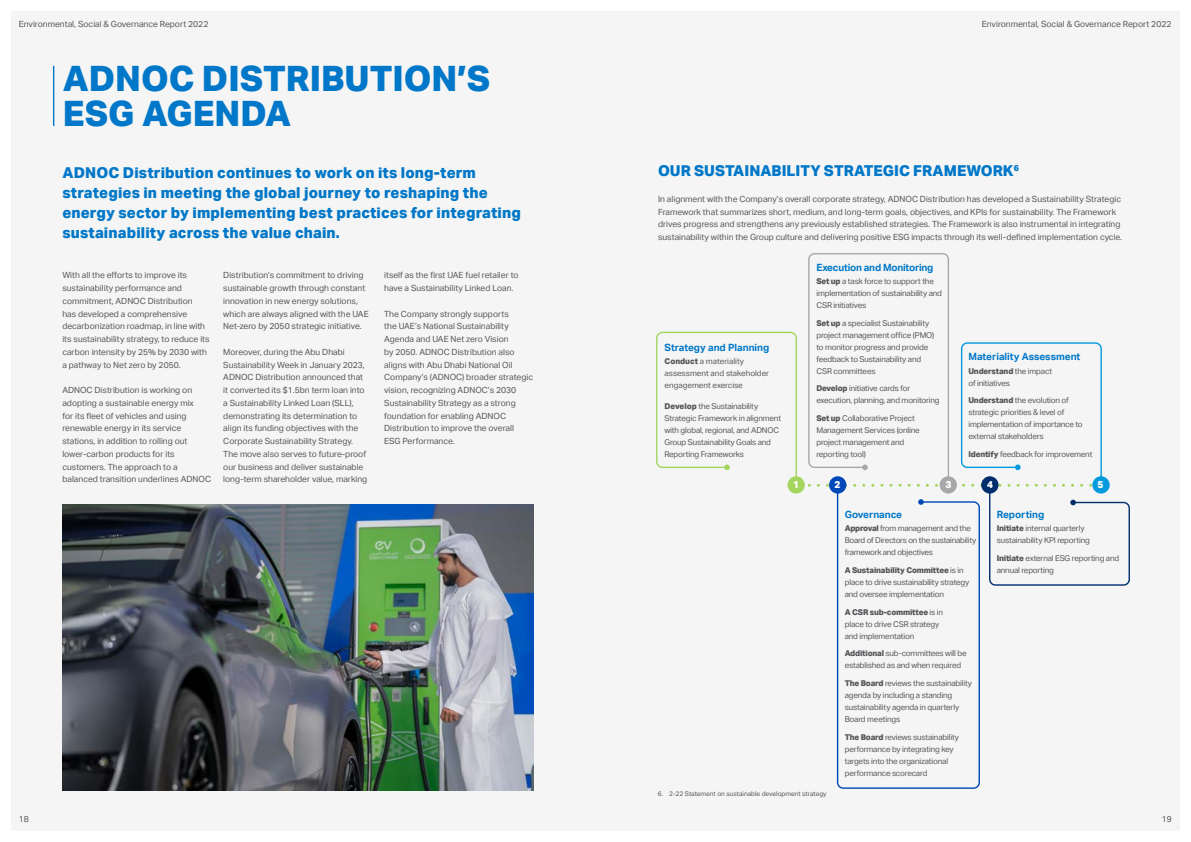
<style>
.page{position:relative;width:1191px;height:842px;background:#fff}
.page>*{position:absolute;margin:0;border:0;box-sizing:border-box;transform-origin:0 0}
.t1{font:800 35px/35px "ADNOC Sans";color:#0077c8}
.t2{font:800 15px/20px "ADNOC Sans";letter-spacing:.01em;color:#0077c8}
.t3{font:700 10px "ADNOC Sans";color:#0077c8}
.t4{font:700 10px "ADNOC Sans";letter-spacing:-.02em;color:#0077c8}
.t5{font:800 10px "ADNOC Sans";color:#fff}
.t6{font:8.5px/12.8px "ADNOC Sans";color:#54565a}
.t7{font:8px/12px "ADNOC Sans";letter-spacing:-.02em;color:#54565a}
.t8{font:8px/12px "ADNOC Sans";color:#54565a}
.t9{font:6.5px "ADNOC Sans";color:#54565a}
.s1{font-weight:800}
</style>
<div class="page">
<div style="left:11px;top:11px;width:1168px;height:820px;background:#f4f5f4"></div>
<hr style="left:53px;top:66px;width:1px;height:60px;background:#0077c8">
<img style="left:62px;top:504px;width:471px;height:287px">
<svg style="left:836px;top:586px;width:144px;height:203px"></svg>
<svg style="left:656px;top:253px;width:474px;height:333px"></svg>
<div style="left:981px;top:476px;width:17px;height:18px;background:#002e6d;border-radius:50%"></div>
<p class="t6" style="left:19px;top:18px;width:191px">Environmental, Social &amp; Governance Report 2022</p>
<p class="t6" style="left:981px;top:18px;width:191px">Environmental, Social &amp; Governance Report 2022</p>
<h1 class="t1" style="left:63px;top:61px;width:429px">ADNOC DISTRIBUTION’S<br>ESG AGENDA</h1>
<h2 class="t2" style="left:62px;top:163px;width:460px">ADNOC Distribution continues to work on its long-term strategies in meeting the global journey to reshaping the energy sector by implementing best practices for integrating sustainability across the value chain.</h2>
<h2 class="t2" style="left:658px;top:161px;width:362px">OUR SUSTAINABILITY STRATEGIC FRAMEWORK<sup>6</sup></h2>
<p class="t6" style="left:658px;top:192px;width:465px">In alignment with the Company’s overall corporate strategy, ADNOC Distribution has developed a Sustainability Strategic Framework that summarizes short, medium, and long-term goals, objectives, and KPIs for sustainability. The Framework drives progress and strengthens any previously established strategies. The Framework is also instrumental in integrating sustainability within the Group culture and delivering positive ESG impacts through its well-defined implementation cycle.</p>
<p class="t6" style="left:62px;top:269px;width:149px">With all the efforts to improve its sustainability performance and commitment, ADNOC Distribution<br>has developed a comprehensive decarbonization roadmap, in line with its sustainability strategy, to reduce its carbon intensity by 25% by 2030 with a pathway to Net zero by 2050.</p>
<p class="t6" style="left:62px;top:384px;width:150px">ADNOC Distribution is working on adopting a sustainable energy mix<br>for its fleet of vehicles and using renewable energy in its service stations, in addition to rolling out lower-carbon products for its customers. The approach to a balanced transition underlines ADNOC</p>
<p class="t6" style="left:223px;top:269px;width:147px">Distribution’s commitment to driving sustainable growth through constant innovation in new energy solutions, which are always aligned with the UAE Net-zero by 2050 strategic initiative.</p>
<p class="t6" style="left:223px;top:345px;width:145px">Moreover, during the Abu Dhabi Sustainability Week in January 2023, ADNOC Distribution announced that it converted its $1.5bn term loan into a Sustainability Linked Loan (SLL), demonstrating its determination to align its funding objectives with the Corporate Sustainability Strategy.<br>The move also serves to future-proof our business and deliver sustainable long-term shareholder value, marking</p>
<p class="t6" style="left:384px;top:269px;width:136px">itself as the first UAE fuel retailer to have a Sustainability Linked Loan.</p>
<p class="t6" style="left:384px;top:307px;width:150px">The Company strongly supports<br>the UAE’s National Sustainability<br>Agenda and UAE Net zero Vision<br>by 2050. ADNOC Distribution also aligns with Abu Dhabi National Oil<br>Company’s (ADNOC) broader strategic vision, recognizing ADNOC’s 2030<br>Sustainability Strategy as a strong foundation for enabling ADNOC<br>Distribution to improve the overall<br>ESG Performance.</p>
<p class="t3" style="left:664px;top:342px;width:106px">Strategy and Planning</p>
<p class="t8" style="left:664px;top:355px;width:106px"><span class="s1">Conduct</span> a materiality assessment and stakeholder engagement exercise</p>
<p class="t7" style="left:664px;top:400px;width:118px"><span class="s1">Develop</span> the Sustainability<br>Strategic Framework in alignment with global, regional, and ADNOC<br>Group Sustainability Goals and<br>Reporting Frameworks</p>
<p class="t4" style="left:816px;top:261px;width:119px">Execution and Monitoring</p>
<p class="t7" style="left:816px;top:275px;width:127px"><span class="s1">Set up</span> a task force to support the implementation of sustainability and<br>CSR initiatives</p>
<p class="t7" style="left:816px;top:317px;width:119px"><span class="s1">Set up</span> a specialist Sustainability project management office (PMO) to monitor progress and provide feedback to Sustainability and<br>CSR committees</p>
<p class="t7" style="left:816px;top:382px;width:125px"><span class="s1">Develop</span> initiative cards for execution, planning, and monitoring</p>
<p class="t7" style="left:816px;top:412px;width:105px"><span class="s1">Set up</span> Collaborative Project<br>Management Services (online project management and reporting tool)</p>
<p class="t3" style="left:968px;top:351px;width:113px">Materiality Assessment</p>
<p class="t7" style="left:968px;top:365px;width:85px"><span class="s1">Understand</span> the impact of initiatives</p>
<p class="t7" style="left:968px;top:394px;width:116px"><span class="s1">Understand</span> the evolution of strategic priorities &amp; level of implementation of importance to external stakeholders</p>
<p class="t7" style="left:968px;top:448px;width:126px"><span class="s1">Identify</span> feedback for improvement</p>
<p class="t5" style="left:793px;top:479px;width:7px">1</p>
<p class="t5" style="left:834px;top:479px;width:7px">2</p>
<p class="t5" style="left:945px;top:479px;width:7px">3</p>
<p class="t5" style="left:987px;top:479px;width:7px">4</p>
<p class="t5" style="left:1097px;top:479px;width:7px">5</p>
<p class="t3" style="left:844px;top:509px;width:59px">Governance</p>
<p class="t3" style="left:996px;top:509px;width:49px">Reporting</p>
<p class="t7" style="left:844px;top:523px;width:133px"><span class="s1">Approval</span> from management and the<br>Board of Directors on the sustainability framework and objectives</p>
<p class="t7" style="left:844px;top:564px;width:126px"><span class="s1">A Sustainability Committee</span> is in place to drive sustainability strategy and oversee implementation</p>
<p class="t7" style="left:844px;top:606px;width:100px"><span class="s1">A CSR sub-committee</span> is in place to drive CSR strategy and implementation</p>
<p class="t7" style="left:844px;top:648px;width:123px"><span class="s1">Additional</span> sub-committees will be established as and when required</p>
<p class="t7" style="left:844px;top:677px;width:129px"><span class="s1">The Board</span> reviews the sustainability agenda by including a standing sustainability agenda in quarterly<br>Board meetings</p>
<p class="t7" style="left:844px;top:731px;width:116px"><span class="s1">The Board</span> reviews sustainability performance by integrating key targets into the organizational performance scorecard</p>
<p class="t7" style="left:996px;top:523px;width:95px"><span class="s1">Initiate</span> internal quarterly sustainability KPI reporting</p>
<p class="t7" style="left:996px;top:552px;width:124px"><span class="s1">Initiate</span> external ESG reporting and annual reporting</p>
<p class="t9" style="left:658px;top:789px;width:170px">6. 2-22 Statement on sustainable development strategy</p>
<p class="t6" style="left:19px;top:813px;width:12px">18</p>
<p class="t6" style="left:1161px;top:813px;width:12px">19</p>
</div>
